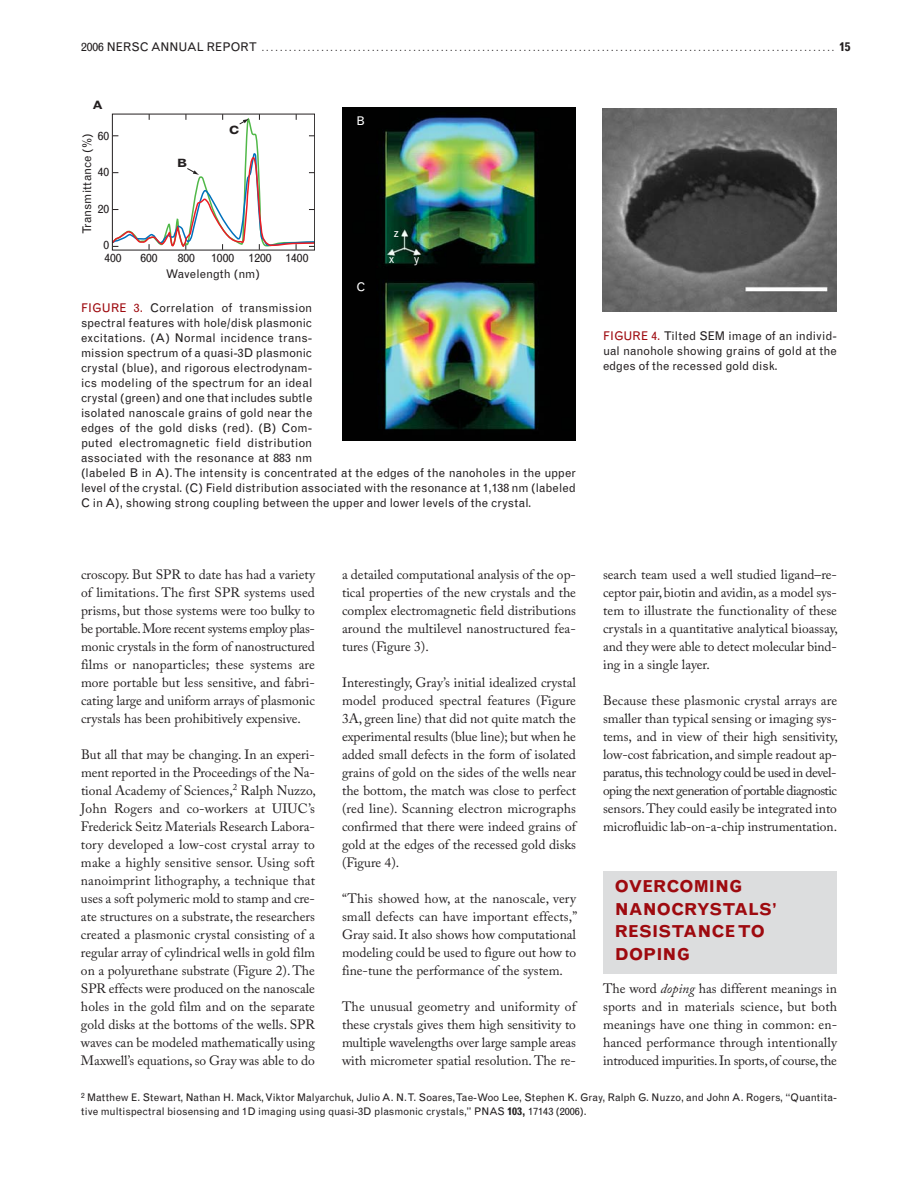
<style>
.page{position:relative;width:918px;height:1188px;background:#fff}
.page>*{position:absolute;margin:0;border:0;box-sizing:border-box;transform-origin:0 0}
.t1{font:700 16.5px/22.5px "Grotesque MT Std";color:#9e0a0f}
.t2{font:13.5px/18px "Adobe Caslon Pro";color:#231f20;text-align:justify}
.t3{font:12px/15px "Grotesque MT Std";color:#231f20}
.t4{font:12px/26.2px "Grotesque MT Std";color:#fff;text-align:center}
.t5{font:700 expanded 12px "Grotesque MT Std";color:#231f20}
.t6{font:10.5px/13.5px "Grotesque MT Std";color:#231f20}
.t7{font:9px "Grotesque MT Std";color:#231f20}
.s1{font-size:12px}
.s2{font-weight:700;font-size:12px}
.s3{color:#9e0a0f}
.s4{font-style:italic}
.s5{font-weight:700}
</style>
<div class="page">
<svg style="left:111px;top:114px;width:204px;height:137px"></svg>
<img style="left:603px;top:108px;width:234px;height:203px">
<img style="left:343px;top:108px;width:233px;height:333px">
<div style="left:603px;top:871px;width:234px;height:103px;background:#dcddde"></div>
<p class="t7" style="left:81px;top:44px;width:771px"><span class="s1">2006 NERSC ANNUAL REPORT</span> . . . . . . . . . . . . . . . . . . . . . . . . . . . . . . . . . . . . . . . . . . . . . . . . . . . . . . . . . . . . . . . . . . . . . . . . . . . . . . . . . . . . . . . . . . . . . . . . . . . . . . . . . . . . . . . . . . . . . . . . . . . . . <span class="s2">15</span></p>
<p class="t5" style="left:93px;top:98px;width:11px">A</p>
<p class="t3" style="left:98px;top:129px;width:13px">60</p>
<p class="t3" style="left:80px;top:234px;width:102px;rotate:-90deg">Transmittance (%)</p>
<p class="t3" style="left:98px;top:166px;width:13px">40</p>
<p class="t3" style="left:98px;top:202px;width:13px">20</p>
<p class="t3" style="left:104px;top:239px;width:20px;line-height:13.2px">0<br>400</p>
<p class="t5" style="left:177px;top:156px;width:12px">B</p>
<p class="t5" style="left:229px;top:122px;width:12px">C</p>
<p class="t3" style="left:140px;top:251px;width:19px">600</p>
<p class="t3" style="left:178px;top:251px;width:19px">800</p>
<p class="t3" style="left:249px;top:251px;width:61px">1200 1400</p>
<p class="t3" style="left:166px;top:251px;width:96px;line-height:15.5px;text-indent:46px">1000<br>Wavelength (nm)</p>
<p class="t4" style="left:356px;top:109px;width:10px">B</p>
<p class="t4" style="left:356px;top:275px;width:10px">C</p>
<p class="t4" style="left:389px;top:221px;width:12px">z x</p>
<p class="t4" style="left:414px;top:247px;width:7px">y</p>
<p class="t3" style="left:81px;top:301px;width:497px"><span class="s3">FIGURE 3.</span> Correlation of transmission<br>spectral features with hole/disk plasmonic<br>excitations. (A) Normal incidence trans-<br>mission spectrum of a quasi-3D plasmonic<br>crystal (blue), and rigorous electrodynam-<br>ics modeling of the spectrum for an ideal<br>crystal (green) and one that includes subtle<br>isolated nanoscale grains of gold near the<br>edges of the gold disks (red). (B) Com-<br>puted electromagnetic field distribution<br>associated with the resonance at 883 nm<br>(labeled B in A). The intensity is concentrated at the edges of the nanoholes in the upper level of the crystal. (C) Field distribution associated with the resonance at 1,138 nm (labeled C in A), showing strong coupling between the upper and lower levels of the crystal.</p>
<p class="t2" style="left:81px;top:567px;width:236px">croscopy. But SPR to date has had a variety of limitations. The first SPR systems used prisms, but those systems were too bulky to be portable. More recent systems employ plas&shy;monic crystals in the form of nanostructured films or nanoparticles; these systems are more portable but less sensitive, and fabri&shy;cating large and uniform arrays of plasmonic crystals has been prohibitively expensive.</p>
<p class="t2" style="left:81px;top:747px;width:236px">But all that may be changing. In an experi&shy;ment reported in the Proceedings of the Na&shy;tional Academy of Sciences,<sup>2</sup> Ralph Nuzzo, John Rogers and co-workers at UIUC’s Frederick Seitz Materials Research Labora&shy;tory developed a low-cost crystal array to make a highly sensitive sensor. Using soft nanoimprint lithography, a technique that uses a soft polymeric mold to stamp and cre&shy;ate structures on a substrate, the researchers created a plasmonic crystal consisting of a regular array of cylindrical wells in gold film on a polyurethane substrate (Figure 2). The SPR effects were produced on the nanoscale holes in the gold film and on the separate gold disks at the bottoms of the wells. SPR waves can be modeled mathematically using Maxwell’s equations, so Gray was able to do</p>
<p class="t2" style="left:342px;top:567px;width:236px">a detailed computational analysis of the op&shy;tical properties of the new crystals and the complex electromagnetic field distributions around the multilevel nanostructured fea&shy;tures (Figure 3).</p>
<p class="t2" style="left:342px;top:675px;width:236px">Interestingly, Gray’s initial idealized crystal model produced spectral features (Figure 3A, green line) that did not quite match the experimental results (blue line); but when he added small defects in the form of isolated grains of gold on the sides of the wells near the bottom, the match was close to perfect (red line). Scanning electron micrographs confirmed that there were indeed grains of gold at the edges of the recessed gold disks (Figure 4).</p>
<p class="t2" style="left:342px;top:891px;width:237px">“This showed how, at the nanoscale, very small defects can have important effects,” Gray said. It also shows how computational modeling could be used to figure out how to fine-tune the performance of the system.</p>
<p class="t2" style="left:342px;top:999px;width:236px">The unusual geometry and uniformity of these crystals gives them high sensitivity to multiple wavelengths over large sample areas with micrometer spatial resolution. The re-</p>
<p class="t3" style="left:603px;top:329px;width:235px;text-align:justify"><span class="s3">FIGURE 4.</span> Tilted SEM image of an individ&shy;ual nanohole showing grains of gold at the edges of the recessed gold disk.</p>
<p class="t2" style="left:603px;top:567px;width:236px">search team used a well studied ligand–re&shy;ceptor pair, biotin and avidin, as a model sys&shy;tem to illustrate the functionality of these crystals in a quantitative analytical bioassay, and they were able to detect molecular bind&shy;ing in a single layer.</p>
<p class="t2" style="left:603px;top:693px;width:236px">Because these plasmonic crystal arrays are smaller than typical sensing or imaging sys&shy;tems, and in view of their high sensitivity, low-cost fabrication, and simple readout ap&shy;paratus, this technology could be used in devel&shy;oping the next generation of portable diagnostic sensors. They could easily be integrated into microfluidic lab-on-a-chip instrumentation.</p>
<p class="t1" style="left:615px;top:877px;width:164px">OVERCOMING<br>NANOCRYSTALS’<br>RESISTANCE TO<br>DOPING</p>
<p class="t2" style="left:603px;top:981px;width:236px">The word <span class="s4">doping</span> has different meanings in sports and in materials science, but both meanings have one thing in common: en&shy;hanced performance through intentionally introduced impurities. In sports, of course, the</p>
<p class="t6" style="left:81px;top:1092px;width:758px"><sup>2</sup> Matthew E. Stewart, Nathan H. Mack, Viktor Malyarchuk, Julio A. N. T. Soares, Tae-Woo Lee, Stephen K. Gray, Ralph G. Nuzzo, and John A. Rogers, “Quantita&shy;tive multispectral biosensing and 1D imaging using quasi-3D plasmonic crystals,” PNAS <span class="s5">103,</span> 17143 (2006).</p>
</div>
